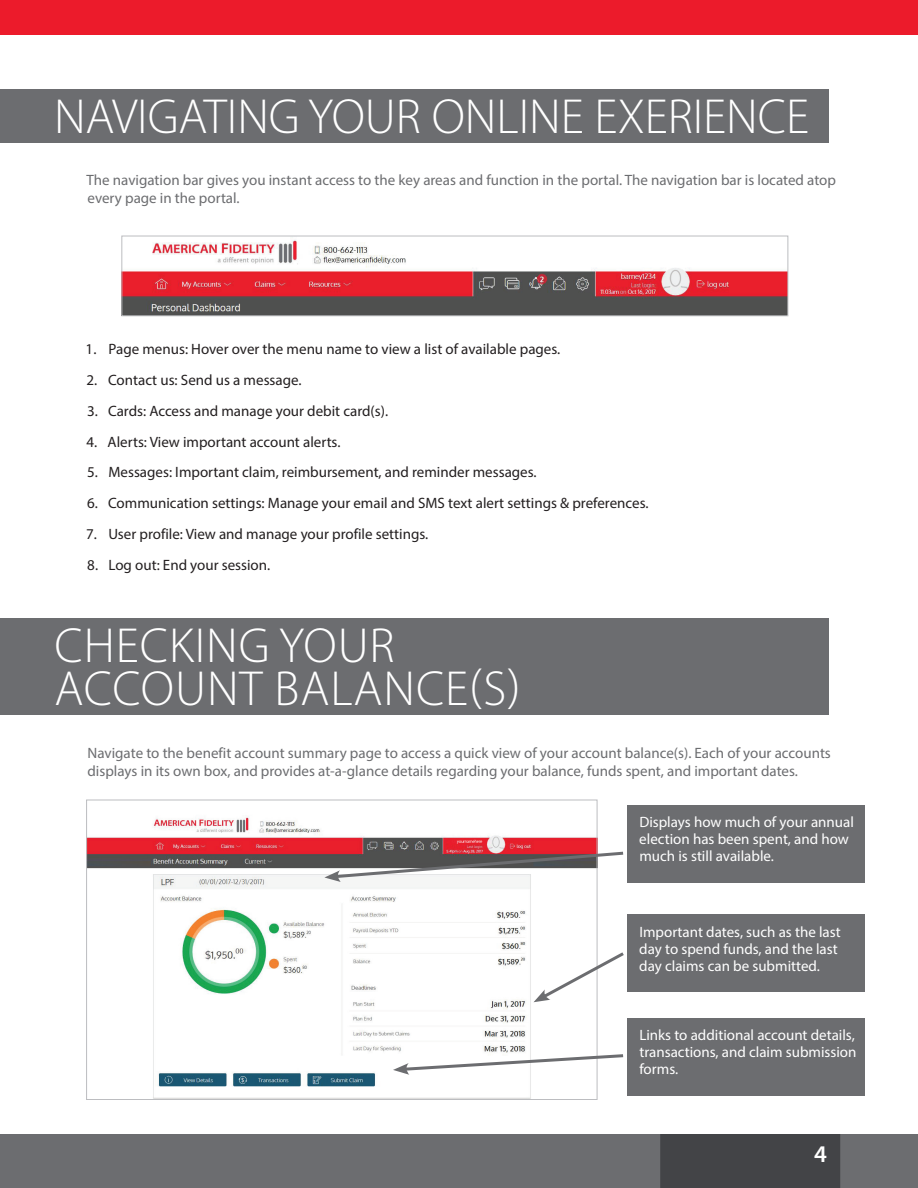
<style>
.page{position:relative;width:918px;height:1188px;background:#fff}
.page>*{position:absolute;margin:0;border:0;box-sizing:border-box;transform-origin:0 0}
.t1{font:300 49.5px "Myriad Pro";color:#fff}
.t2{font:300 49.5px/43.5px "Myriad Pro";letter-spacing:.02em;color:#fff}
.t3{font:600 24px "Myriad Pro";color:#fff}
.t4{font:15px "Myriad Pro";color:#231f20}
.t5{font:15px/18px "Myriad Pro";color:#6c6d70}
.t6{font:15px/16.8px "Myriad Pro";color:#fff}
</style>
<div class="page">
<div style="left:0;top:1134px;width:918px;height:54px;background:#6c6d70"></div>
<div style="left:660px;top:1134px;width:180px;height:54px;background:#434447"></div>
<div style="left:0;top:0;width:918px;height:35px;background:#ec1b2b"></div>
<img style="left:88px;top:816px;width:507px;height:282px">
<div style="left:628px;top:805px;width:237px;height:77px;background:#6c6d70"></div>
<div style="left:628px;top:915px;width:237px;height:77px;background:#6c6d70"></div>
<div style="left:628px;top:1018px;width:237px;height:77px;background:#6c6d70"></div>
<svg style="left:324px;top:850px;width:300px;height:32px"></svg>
<svg style="left:534px;top:950px;width:90px;height:52px"></svg>
<svg style="left:393px;top:1053px;width:231px;height:22px"></svg>
<div style="left:0;top:89px;width:828px;height:53px;background:#6c6d70"></div>
<div style="left:0;top:618px;width:828px;height:97px;background:#6c6d70"></div>
<img style="left:123px;top:240px;width:663px;height:74px">
<div style="left:121px;top:236px;width:667px;height:80px;border:1px solid #bcbdc0"></div>
<h1 class="t1" style="left:54px;top:86px;width:757px">NAVIGATING YOUR ONLINE EXERIENCE</h1>
<p class="t5" style="left:87px;top:171px;width:751px">The navigation bar gives you instant access to the key areas and function in the portal. The navigation bar is located atop every page in the portal.</p>
<p class="t4" style="left:86px;top:340px;width:476px">1. Page menus: Hover over the menu name to view a list of available pages.</p>
<p class="t4" style="left:87px;top:371px;width:217px">2. Contact us: Send us a message.</p>
<p class="t4" style="left:87px;top:402px;width:303px">3. Cards: Access and manage your debit card(s).</p>
<p class="t4" style="left:87px;top:432px;width:256px">4. Alerts: View important account alerts.</p>
<p class="t4" style="left:87px;top:463px;width:451px">5. Messages: Important claim, reimbursement, and reminder messages.</p>
<p class="t4" style="left:87px;top:494px;width:563px">6. Communication settings: Manage your email and SMS text alert settings &amp; preferences.</p>
<p class="t4" style="left:86px;top:525px;width:344px">7. User profile: View and manage your profile settings.</p>
<p class="t4" style="left:87px;top:555px;width:185px">8. Log out: End your session.</p>
<h1 class="t2" style="left:54px;top:623px;width:467px">CHECKING YOUR<br>ACCOUNT BALANCE(S)</h1>
<p class="t5" style="left:88px;top:743px;width:745px">Navigate to the benefit account summary page to access a quick view of your account balance(s). Each of your accounts displays in its own box, and provides at-a-glance details regarding your balance, funds spent, and important dates.</p>
<p class="t6" style="left:639px;top:814px;width:216px">Displays how much of your annual election has been spent, and how much is still available.</p>
<p class="t6" style="left:639px;top:923px;width:203px">Important dates, such as the last day to spend funds, and the last day claims can be submitted.</p>
<p class="t6" style="left:639px;top:1027px;width:219px;text-align:justify">Links to additional account details, transactions, and claim submission forms.</p>
<h2 class="t3" style="left:814px;top:1138px;width:14px">4</h2>
</div>
